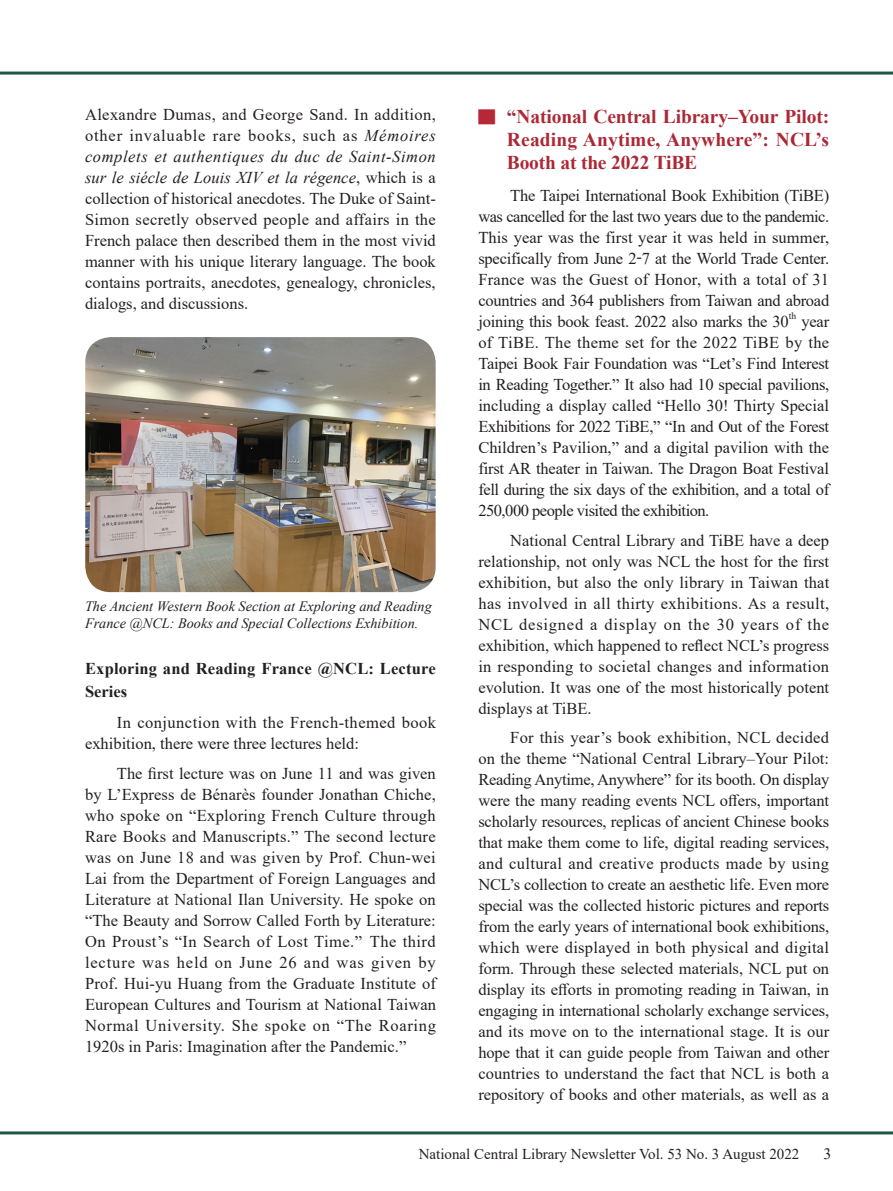
<style>
.page{position:relative;width:893px;height:1191px;background:#fff}
.page>*{position:absolute;margin:0;border:0;box-sizing:border-box;transform-origin:0 0}
.t1{font:700 19.5px/23.4px "Times New Roman";color:#ac2835;text-align:justify}
.t2{font:16.95px "DF Ming Md HKP BF";color:#b72837;scale:1.1 1}
._0_2內文{font:16.5px/21px "Times New Roman";color:#231f20;text-align:justify}
.小標{font:700 16.5px/22.8px "Times New Roman";letter-spacing:.01em;color:#231f20}
.t3{font:15.75px "Times New Roman";color:#231f20}
.t4{font:15px "Times New Roman";color:#231f20}
.圖說{font:italic 14.25px "Times New Roman";color:#231f20}
._0_2內文-2{font:9.6px "Times New Roman";color:#231f20}
.s1{font-style:italic}
</style>
<div class="page">
<hr style="left:0;top:72px;width:893px;height:3px;background:#215745">
<hr style="left:0;top:1131px;width:893px;height:3px;background:#215745">
<img style="left:85px;top:337px;width:351px;height:255px">
<p class="_0_2內文" style="left:85px;top:103px;width:352px">Alexandre Dumas, and George Sand. In addition, other invaluable rare books, such as <span class="s1">Mémoires complets et authentiques du duc de Saint-Simon sur le siécle de Louis XIV et la régence</span>, which is a collection of historical anecdotes. The Duke of Saint-Simon secretly observed people and affairs in the French palace then described them in the most vivid manner with his unique literary language. The book contains portraits, anecdotes, genealogy, chronicles, dialogs, and discussions.</p>
<p class="圖說" style="left:85px;top:596px;width:348px">The Ancient Western Book Section at Exploring and Reading</p>
<p class="圖說" style="left:85px;top:613px;width:335px">France @NCL: Books and Special Collections Exhibition.</p>
<p class="小標" style="left:85px;top:656px;width:352px">Exploring and Reading France @NCL: Lecture<br>Series</p>
<p class="_0_2內文" style="left:85px;top:711px;width:352px;text-indent:32px">In conjunction with the French-themed book exhibition, there were three lectures held:</p>
<p class="_0_2內文" style="left:85px;top:762px;width:352px;text-indent:32px">The first lecture was on June 11 and was given by L’Express de Bénarès founder Jonathan Chiche, who spoke on “Exploring French Culture through Rare Books and Manuscripts.” The second lecture was on June 18 and was given by Prof. Chun-wei Lai from the Department of Foreign Languages and Literature at National Ilan University. He spoke on “The Beauty and Sorrow Called Forth by Literature:<br>On Proust’s “In Search of Lost Time.” The third lecture was held on June 26 and was given by Prof. Hui-yu Huang from the Graduate Institute of European Cultures and Tourism at National Taiwan Normal University. She spoke on “The Roaring 1920s in Paris: Imagination after the Pandemic.”</p>
<p class="t2" style="left:477px;top:108px;width:19px">■</p>
<p class="t1" style="left:507px;top:104px;width:324px">“National Central Library–Your Pilot:<br>Reading Anytime, Anywhere”: NCL’s Booth at the 2022 TiBE</p>
<p class="_0_2內文" style="left:510px;top:184px;width:321px">The Taipei International Book Exhibition (TiBE)</p>
<p class="_0_2內文" style="left:478px;top:205px;width:352px">was cancelled for the last two years due to the pandemic.<br>This year was the first year it was held in summer, specifically from June 2-7 at the World Trade Center.<br>France was the Guest of Honor, with a total of 31 countries and 364 publishers from Taiwan and abroad joining this book feast. 2022 also marks the 30</p>
<p class="_0_2內文-2" style="left:789px;top:309px;width:9px">th</p>
<p class="_0_2內文" style="left:478px;top:310px;width:352px;text-indent:323px">year of TiBE. The theme set for the 2022 TiBE by the Taipei Book Fair Foundation was “Let’s Find Interest in Reading Together.” It also had 10 special pavilions, including a display called “Hello 30! Thirty Special Exhibitions for 2022 TiBE,” “In and Out of the Forest Children’s Pavilion,” and a digital pavilion with the first AR theater in Taiwan. The Dragon Boat Festival fell during the six days of the exhibition, and a total of 250,000 people visited the exhibition.</p>
<p class="_0_2內文" style="left:478px;top:529px;width:352px;text-indent:32px">National Central Library and TiBE have a deep relationship, not only was NCL the host for the first exhibition, but also the only library in Taiwan that has involved in all thirty exhibitions. As a result, NCL designed a display on the 30 years of the exhibition, which happened to reflect NCL’s progress in responding to societal changes and information evolution. It was one of the most historically potent displays at TiBE.</p>
<p class="_0_2內文" style="left:478px;top:726px;width:352px;text-indent:32px">For this year’s book exhibition, NCL decided on the theme “National Central Library–Your Pilot:<br>Reading Anytime, Anywhere” for its booth. On display were the many reading events NCL offers, important scholarly resources, replicas of ancient Chinese books that make them come to life, digital reading services, and cultural and creative products made by using NCL’s collection to create an aesthetic life. Even more special was the collected historic pictures and reports from the early years of international book exhibitions, which were displayed in both physical and digital form. Through these selected materials, NCL put on display its efforts in promoting reading in Taiwan, in engaging in international scholarly exchange services, and its move on to the international stage. It is our hope that it can guide people from Taiwan and other countries to understand the fact that NCL is both a repository of books and other materials, as well as a</p>
<p class="t4" style="left:419px;top:1143px;width:382px">National Central Library Newsletter Vol. 53 No. 3 August 2022</p>
<p class="t3" style="left:823px;top:1142px;width:9px">3</p>
</div>
